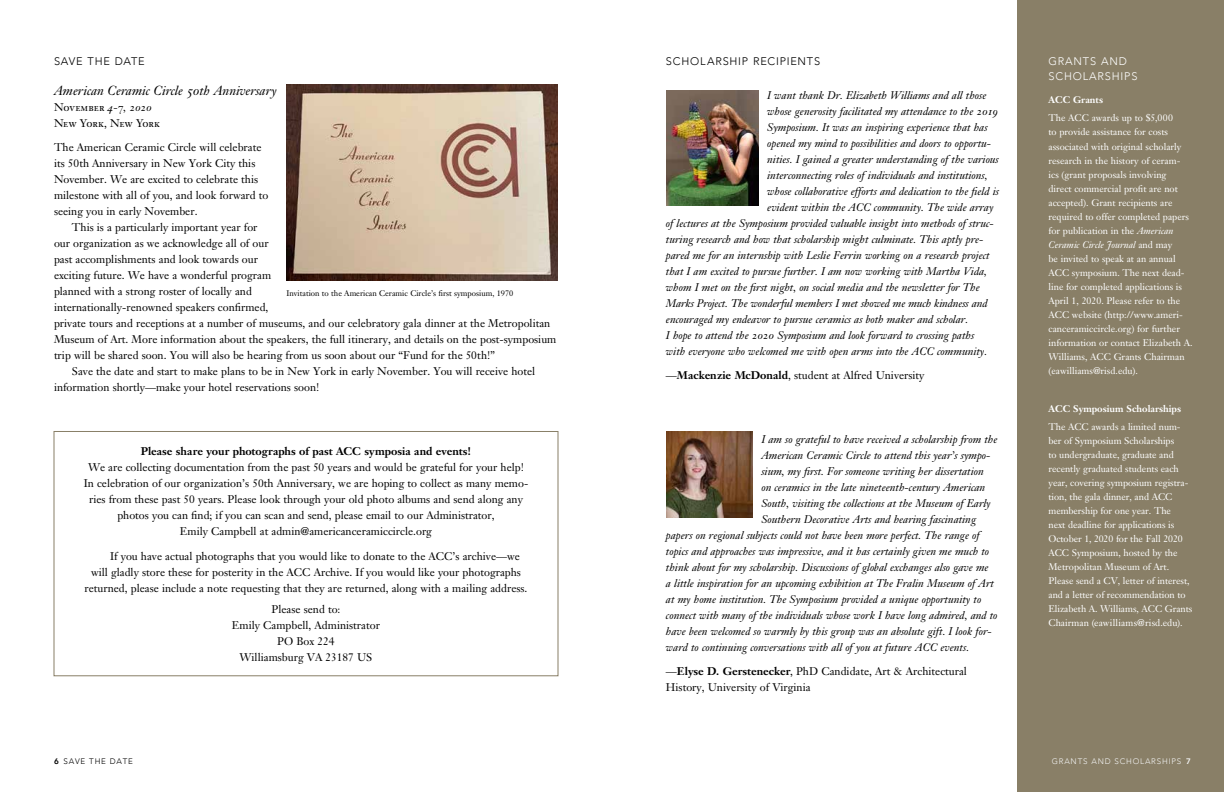
<style>
.page{position:relative;width:1224px;height:792px;background:#fff}
.page>*{position:absolute;margin:0;border:0;box-sizing:border-box;transform-origin:0 0}
.t1{font:italic 13px "Janson Text";color:#000}
.t2{font:italic 11px "Janson Text";color:#000}
.t3{font:11px/16px "Janson Text";color:#000}
.t4{font:700 11px "Janson Text";color:#000}
.t5{font:300 11px "Avenir";letter-spacing:.07em;color:#000}
.t6{font:11px/16px "Janson Text Roman SC";letter-spacing:-.015em;color:#000}
.t7{font:300 11px/15px "Avenir";letter-spacing:.075em;color:#fff}
.t8{font:9.5px/14px "Janson Text";color:#fff}
.t9{font:700 9.5px "Janson Text";color:#fff}
.t10{font:8px "Janson Text";color:#000}
.t11{font:300 8px "Avenir";letter-spacing:.1em;color:#f3f4f4}
.t12{font:300 8px "Avenir";letter-spacing:.1em;color:#000}
.s1{font-family:"Janson Text Italic Os F";font-style:normal}
.s2{font-weight:700}
.s3{font-family:"Janson Text Italic Os F"}
.s4{font-weight:800}
.s5{font-style:italic}
</style>
<div class="page">
<div style="left:54px;top:431px;width:504px;height:245px;border:1px solid #897f67"></div>
<img style="left:666px;top:431px;width:86px;height:87px">
<div style="left:1017px;top:0;width:207px;height:792px;background:#897f67"></div>
<img style="left:287px;top:85px;width:271px;height:196px">
<img style="left:666px;top:90px;width:92px;height:116px">
<p class="t5" style="left:54px;top:55px;width:92px">SAVE THE DATE</p>
<p class="t5" style="left:666px;top:55px;width:156px">SCHOLARSHIP RECIPIENTS</p>
<p class="t2" style="left:767px;top:88px;width:221px">I want thank Dr. Elizabeth Williams and all those</p>
<p class="t2" style="left:767px;top:104px;width:233px">whose generosity facilitated my attendance to the <span class="s1">2019</span></p>
<p class="t2" style="left:767px;top:120px;width:222px">Symposium. It was an inspiring experience that has</p>
<p class="t2" style="left:767px;top:136px;width:225px">opened my mind to possibilities and doors to opportu-</p>
<p class="t2" style="left:767px;top:152px;width:233px">nities. I gained a greater understanding of the various</p>
<p class="t2" style="left:767px;top:168px;width:222px">interconnecting roles of individuals and institutions,</p>
<p class="t2" style="left:767px;top:184px;width:233px">whose collaborative efforts and dedication to the field is</p>
<p class="t2" style="left:767px;top:200px;width:228px">evident within the ACC community. The wide array</p>
<p class="t2" style="left:666px;top:216px;width:329px">of lectures at the Symposium provided valuable insight into methods of struc-</p>
<p class="t2" style="left:666px;top:232px;width:319px">turing research and how that scholarship might culminate. This aptly pre-</p>
<p class="t2" style="left:666px;top:248px;width:325px">pared me for an internship with Leslie Ferrin working on a research project</p>
<p class="t2" style="left:666px;top:264px;width:323px">that I am excited to pursue further. I am now working with Martha Vida,</p>
<p class="t2" style="left:666px;top:280px;width:315px">whom I met on the first night, on social media and the newsletter for The</p>
<p class="t2" style="left:666px;top:296px;width:323px">Marks Project. The wonderful members I met showed me much kindness and</p>
<p class="t2" style="left:666px;top:312px;width:304px">encouraged my endeavor to pursue ceramics as both maker and scholar.</p>
<p class="t2" style="left:666px;top:328px;width:310px">I hope to attend the <span class="s1">2020</span> Symposium and look forward to crossing paths</p>
<p class="t2" style="left:666px;top:344px;width:323px">with everyone who welcomed me with open arms into the ACC community.</p>
<p class="t3" style="left:666px;top:367px;width:260px">—<span class="s2">Mackenzie McDonald</span>, student at Alfred University</p>
<p class="t1" style="left:54px;top:82px;width:224px">American Ceramic Circle <span class="s1">50</span>th Anniversary</p>
<p class="t6" style="left:54px;top:99px;width:107px">November <span class="s3">4-7, 2020<br></span>New York, New York</p>
<p class="t3" style="left:54px;top:139px;width:216px">The American Ceramic Circle will celebrate its 50th Anniversary in New York City this November. We are excited to celebrate this milestone with all of you, and look forward to seeing you in early November.</p>
<p class="t3" style="left:72px;top:219px;width:187px">This is a particularly important year for</p>
<p class="t3" style="left:54px;top:235px;width:216px">our organization as we acknowledge all of our</p>
<p class="t3" style="left:54px;top:251px;width:206px">past accomplishments and look towards our</p>
<p class="t3" style="left:54px;top:267px;width:219px">exciting future. We have a wonderful program</p>
<p class="t3" style="left:54px;top:283px;width:199px">planned with a strong roster of locally and</p>
<p class="t3" style="left:54px;top:299px;width:216px">internationally-renowned speakers confirmed,</p>
<p class="t3" style="left:54px;top:315px;width:498px">private tours and receptions at a number of museums, and our celebratory gala dinner at the Metropolitan</p>
<p class="t3" style="left:54px;top:331px;width:504px">Museum of Art. More information about the speakers, the full itinerary, and details on the post-symposium</p>
<p class="t3" style="left:54px;top:347px;width:443px">trip will be shared soon. You will also be hearing from us soon about our “Fund for the 50th!”</p>
<p class="t3" style="left:72px;top:363px;width:465px">Save the date and start to make plans to be in New York in early November. You will receive hotel</p>
<p class="t3" style="left:54px;top:379px;width:267px">information shortly—make your hotel reservations soon!</p>
<p class="t10" style="left:287px;top:288px;width:228px">Invitation to the American Ceramic Circle’s first symposium, 1970</p>
<p class="t4" style="left:141px;top:444px;width:332px">Please share your photographs of past ACC symposia and events!</p>
<p class="t3" style="left:84px;top:459px;width:446px;text-align:center">We are collecting documentation from the past 50 years and would be grateful for your help!<br>In celebration of our organization’s 50th Anniversary, we are hoping to collect as many memo&shy;ries from these past 50 years. Please look through your old photo albums and send along any photos you can find; if you can scan and send, please email to our Administrator,<br>Emily Campbell at admin@americanceramiccircle.org</p>
<p class="t3" style="left:110px;top:548px;width:411px">If you have actual photographs that you would like to donate to the ACC’s archive—we</p>
<p class="t3" style="left:91px;top:564px;width:431px">will gladly store these for posterity in the ACC Archive. If you would like your photographs</p>
<p class="t3" style="left:85px;top:580px;width:444px">returned, please include a note requesting that they are returned, along with a mailing address.</p>
<p class="t3" style="left:232px;top:601px;width:150px;text-align:center">Please send to:<br>Emily Campbell, Administrator<br>PO Box 224<br>Williamsburg VA 23187 US</p>
<p class="t12" style="left:54px;top:757px;width:81px"><span class="s4">6</span> SAVE THE DATE</p>
<p class="t2" style="left:761px;top:432px;width:238px">I am so grateful to have received a scholarship from the</p>
<p class="t2" style="left:761px;top:448px;width:231px">American Ceramic Circle to attend this year’s sympo-</p>
<p class="t2" style="left:761px;top:464px;width:224px">sium, my first. For someone writing her dissertation</p>
<p class="t2" style="left:761px;top:480px;width:225px">on ceramics in the late nineteenth-century American</p>
<p class="t2" style="left:761px;top:496px;width:231px">South, visiting the collections at the Museum of Early</p>
<p class="t2" style="left:761px;top:512px;width:216px">Southern Decorative Arts and hearing fascinating</p>
<p class="t2" style="left:666px;top:528px;width:315px">papers on regional subjects could not have been more perfect. The range of</p>
<p class="t2" style="left:666px;top:544px;width:325px">topics and approaches was impressive, and it has certainly given me much to</p>
<p class="t2" style="left:666px;top:560px;width:324px">think about for my scholarship. Discussions of global exchanges also gave me</p>
<p class="t2" style="left:666px;top:576px;width:330px">a little inspiration for an upcoming exhibition at The Fralin Museum of Art</p>
<p class="t2" style="left:666px;top:592px;width:317px">at my home institution. The Symposium provided a unique opportunity to</p>
<p class="t2" style="left:666px;top:608px;width:333px">connect with many of the individuals whose work I have long admired, and to</p>
<p class="t2" style="left:666px;top:624px;width:327px">have been welcomed so warmly by this group was an absolute gift. I look for-</p>
<p class="t2" style="left:666px;top:640px;width:305px">ward to continuing conversations with all of you at future ACC events.</p>
<p class="t3" style="left:666px;top:663px;width:303px">—<span class="s2">Elyse D. Gerstenecker</span>, PhD Candidate, Art &amp; Architectural<br>History, University of Virginia</p>
<p class="t7" style="left:1048px;top:54px;width:90px">GRANTS AND<br>SCHOLARSHIPS</p>
<p class="t9" style="left:1048px;top:94px;width:56px">ACC Grants</p>
<p class="t8" style="left:1048px;top:111px;width:145px">The ACC awards up to $5,000<br>to provide assistance for costs associated with original scholarly research in the history of ceram&shy;ics (grant proposals involving<br>direct commercial profit are not accepted). Grant recipients are required to offer completed papers for publication in the <span class="s5">American<br>Ceramic Circle Journal</span> and may<br>be invited to speak at an annual<br>ACC symposium. The next dead&shy;line for completed applications is<br>April 1, 2020. Please refer to the<br>ACC website (http://www.ameri&shy;canceramiccircle.org) for further information or contact Elizabeth A.<br>Williams, ACC Grants Chairman (eawilliams@risd.edu).</p>
<p class="t9" style="left:1048px;top:402px;width:134px">ACC Symposium Scholarships</p>
<p class="t8" style="left:1048px;top:420px;width:145px">The ACC awards a limited num&shy;ber of Symposium Scholarships<br>to undergraduate, graduate and recently graduated students each year, covering symposium registra&shy;tion, the gala dinner, and ACC membership for one year. The<br>next deadline for applications is<br>October 1, 2020 for the Fall 2020<br>ACC Symposium, hosted by the<br>Metropolitan Museum of Art.<br>Please send a CV, letter of interest, and a letter of recommendation to<br>Elizabeth A. Williams, ACC Grants<br>Chairman (eawilliams@risd.edu).</p>
<p class="t11" style="left:1052px;top:757px;width:141px">GRANTS AND SCHOLARSHIPS <span class="s4">7</span></p>
</div>
